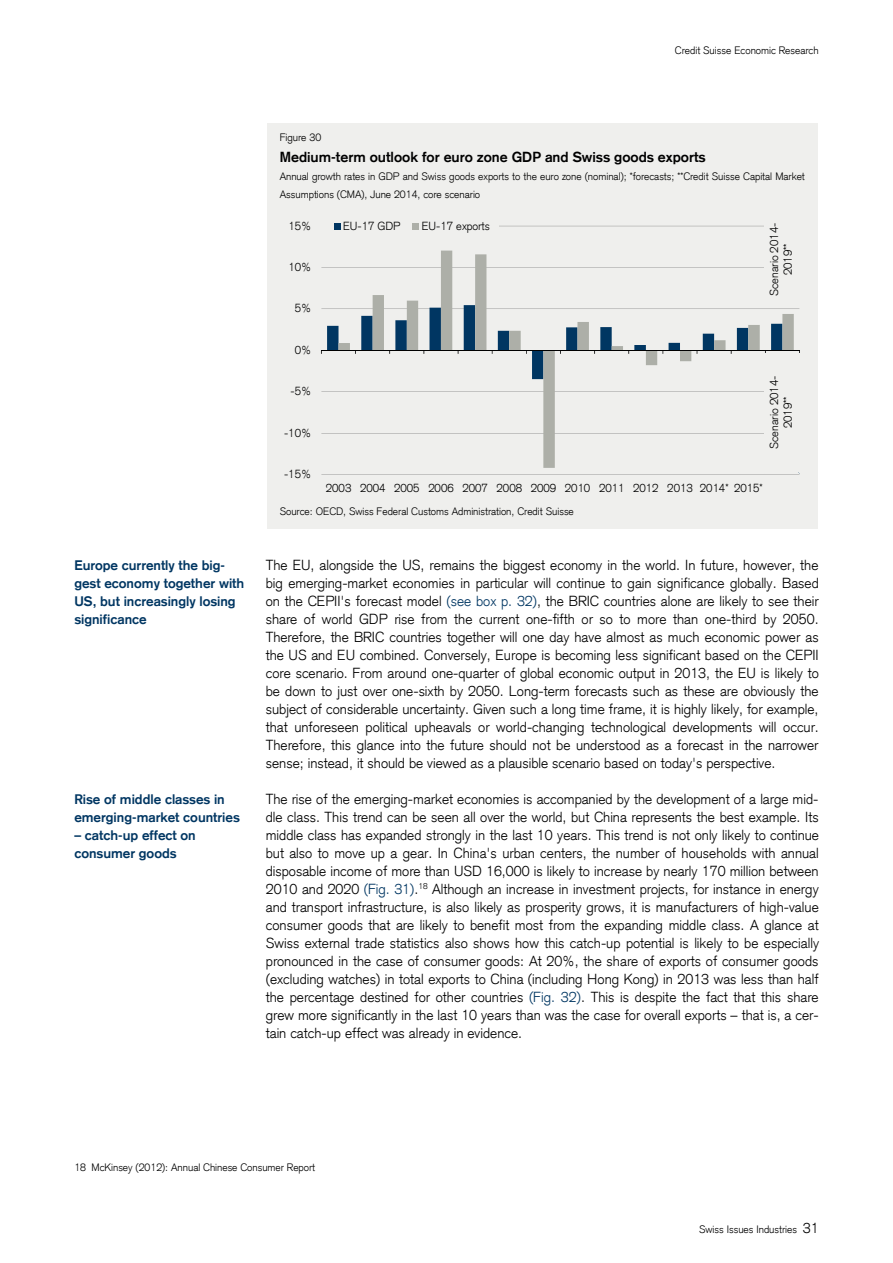
<style>
.page{position:relative;width:893px;height:1263px;background:#fff}
.page>*{position:absolute;margin:0;border:0;box-sizing:border-box;transform-origin:0 0}
.t1{font:300 14.25px/18px "Credit Suisse Type";color:#000;text-align:justify}
.t2{font:300 14.25px "Credit Suisse Type";color:#000}
.t3{font:300 13.5px/18px "Credit Suisse Type";color:#003662}
.t4{font:300 11.4px/13.6px "Credit Suisse Type";color:#000;text-align:center}
.t5{font:300 10.5px/18px "Credit Suisse Type";color:#000}
.s1{color:#003662}
.s2{font-size:14.25px}
</style>
<div class="page">
<div style="left:267px;top:123px;width:13px;height:405px;background:#efefed"></div>
<div style="left:805px;top:123px;width:13px;height:24px;background:#efefed"></div>
<div style="left:280px;top:123px;width:525px;height:24px;background:#efefed"></div>
<div style="left:805px;top:147px;width:13px;height:54px;background:#efefed"></div>
<div style="left:280px;top:147px;width:525px;height:18px;background:#efefed"></div>
<div style="left:280px;top:165px;width:525px;height:18px;background:#efefed"></div>
<div style="left:280px;top:183px;width:525px;height:18px;background:#efefed"></div>
<div style="left:805px;top:201px;width:13px;height:296px;background:#efefed"></div>
<div style="left:280px;top:201px;width:525px;height:296px;background:#efefed"></div>
<div style="left:280px;top:497px;width:538px;height:31px;background:#efefed"></div>
<hr style="left:321px;top:474px;width:478px;height:1px;background:#000">
<hr style="left:321px;top:433px;width:478px;height:1px;background:#000">
<hr style="left:321px;top:392px;width:478px;height:1px;background:#000">
<hr style="left:321px;top:267px;width:478px;height:1px;background:#000">
<hr style="left:321px;top:226px;width:478px;height:1px;background:#000">
<svg style="left:338px;top:251px;width:426px;height:217px"></svg>
<svg style="left:321px;top:305px;width:443px;height:74px"></svg>
<div style="left:321px;top:217px;width:178px;height:19px;background:#efefed"></div>
<svg style="left:334px;top:223px;width:6px;height:6px"></svg>
<svg style="left:413px;top:223px;width:6px;height:6px"></svg>
<img style="left:764px;top:226px;width:36px;height:208px">
<p class="t5" style="left:675px;top:41px;width:145px">Credit Suisse Economic Research</p>
<p class="t5" style="left:280px;top:128px;width:43px">Figure 30</p>
<p class="t2" style="left:280px;top:148px;width:427px">Medium-term outlook for euro zone GDP and Swiss goods exports</p>
<p class="t5" style="left:280px;top:167px;width:527px">Annual growth rates in GDP and Swiss goods exports to the euro zone (nominal); *forecasts; **Credit Suisse Capital Market<br>Assumptions (CMA), June 2014, core scenario</p>
<p class="t4" style="left:288px;top:219px;width:24px">15%</p>
<p class="t4" style="left:288px;top:260px;width:24px">10%</p>
<p class="t4" style="left:295px;top:301px;width:18px">5%</p>
<p class="t4" style="left:295px;top:343px;width:18px">0%</p>
<p class="t4" style="left:290px;top:384px;width:22px">-5%</p>
<p class="t4" style="left:284px;top:426px;width:29px">-10%</p>
<p class="t4" style="left:284px;top:467px;width:29px">-15%</p>
<p class="t4" style="left:343px;top:219px;width:59px">EU-17 GDP</p>
<p class="t4" style="left:422px;top:219px;width:70px">EU-17 exports</p>
<p class="t4" style="left:767px;top:296px;width:75px;rotate:-90deg">Scenario 2014-<br>2019**</p>
<p class="t4" style="left:767px;top:449px;width:75px;rotate:-90deg">Scenario 2014-<br>2019**</p>
<p class="t4" style="left:326px;top:481px;width:438px">2003 2004 2005 2006 2007 2008 2009 2010 2011 2012 2013 2014* 2015*</p>
<p class="t3" style="left:74px;top:556px;width:171px">Europe currently the big&shy;gest economy together with<br>US, but increasingly losing significance</p>
<p class="t3" style="left:74px;top:790px;width:167px">Rise of middle classes in emerging-market countries</p>
<p class="t3" style="left:74px;top:826px;width:123px">– catch-up effect on consumer goods</p>
<p class="t5" style="left:280px;top:502px;width:296px">Source: OECD, Swiss Federal Customs Administration, Credit Suisse</p>
<p class="t1" style="left:266px;top:556px;width:555px">The EU, alongside the US, remains the biggest economy in the world. In future, however, the big emerging-market economies in particular will continue to gain significance globally. Based on the CEPII's forecast model <span class="s1">(see box p. 32)</span>, the BRIC countries alone are likely to see their share of world GDP rise from the current one-fifth or so to more than one-third by 2050.<br>Therefore, the BRIC countries together will one day have almost as much economic power as the US and EU combined. Conversely, Europe is becoming less significant based on the CEPII core scenario. From around one-quarter of global economic output in 2013, the EU is likely to be down to just over one-sixth by 2050. Long-term forecasts such as these are obviously the subject of considerable uncertainty. Given such a long time frame, it is highly likely, for example, that unforeseen political upheavals or world-changing technological developments will occur.<br>Therefore, this glance into the future should not be understood as a forecast in the narrower sense; instead, it should be viewed as a plausible scenario based on today's perspective.</p>
<p class="t1" style="left:266px;top:790px;width:555px">The rise of the emerging-market economies is accompanied by the development of a large mid&shy;dle class. This trend can be seen all over the world, but China represents the best example. Its middle class has expanded strongly in the last 10 years. This trend is not only likely to continue but also to move up a gear. In China's urban centers, the number of households with annual disposable income of more than USD 16,000 is likely to increase by nearly 170 million between 2010 and 2020 <span class="s1">(Fig. 31)</span>.<sup>18</sup> Although an increase in investment projects, for instance in energy and transport infrastructure, is also likely as prosperity grows, it is manufacturers of high-value consumer goods that are likely to benefit most from the expanding middle class. A glance at Swiss external trade statistics also shows how this catch-up potential is likely to be especially pronounced in the case of consumer goods: At 20%, the share of exports of consumer goods (excluding watches) in total exports to China (including Hong Kong) in 2013 was less than half the percentage destined for other countries <span class="s1">(Fig. 32)</span>. This is despite the fact that this share grew more significantly in the last 10 years than was the case for overall exports – that is, a cer&shy;tain catch-up effect was already in evidence.</p>
<p class="t5" style="left:74px;top:1158px;width:242px">18 McKinsey (2012): Annual Chinese Consumer Report</p>
<p class="t5" style="left:699px;top:1221px;width:121px">Swiss Issues Industries <span class="s2">31</span></p>
</div>
